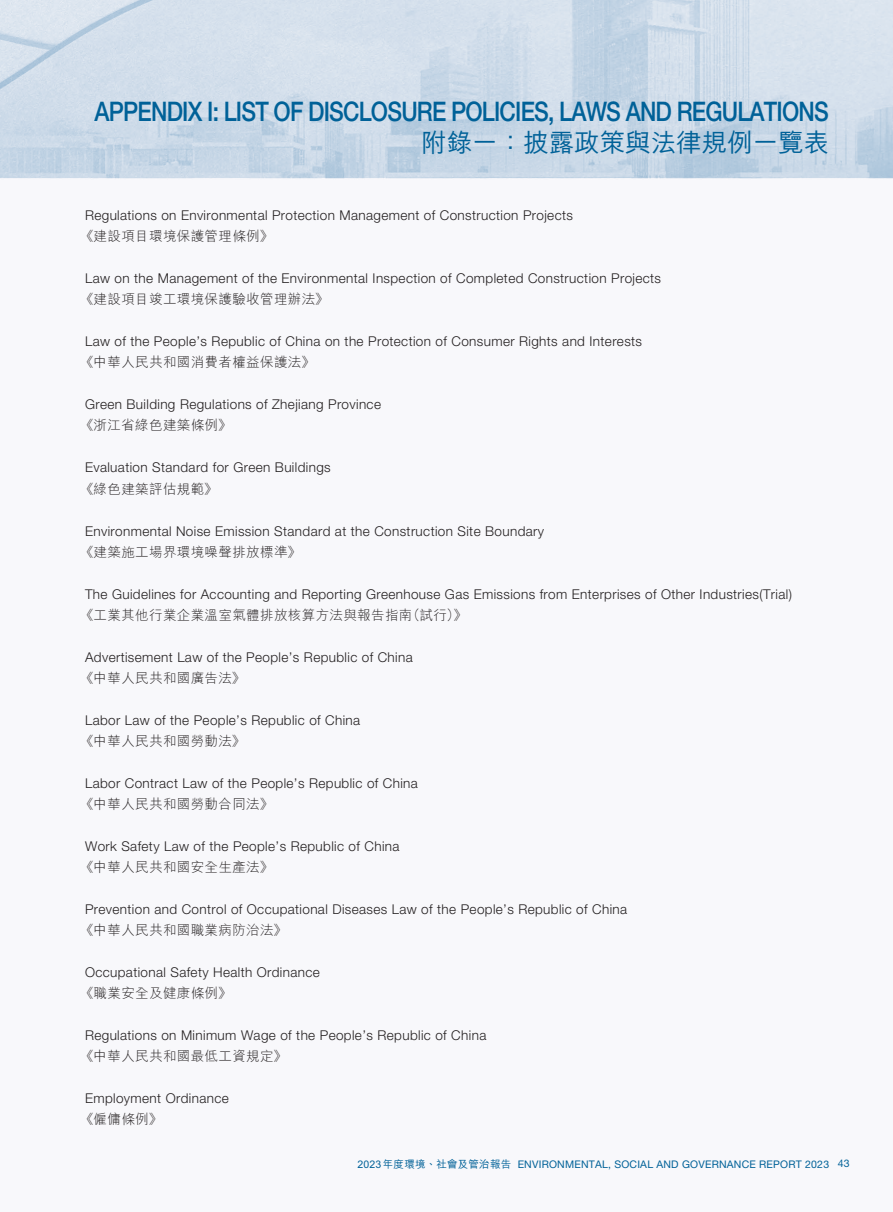
<style>
.page{position:relative;width:893px;height:1212px;background:#fff}
.page>*{position:absolute;margin:0;border:0;box-sizing:border-box;transform-origin:0 0}
.t1{font:500 27px "Helvetica Neue LT Std";letter-spacing:-.035em;color:#006198;scale:.84 1}
.t2{font:500 25.5px "M Hei HK";color:#006198}
.t3{font:300 13.5px "Helvetica Neue LT Std";letter-spacing:.03em;color:#231f20}
.t4{font:300 13.5px "M Hei HK";letter-spacing:.03em;color:#231f20}
.t5{font:10.5px "Helvetica Neue LT Std";letter-spacing:.02em;color:#006198}
.s1{font-family:"M Hei HK";font-weight:500}
</style>
<div class="page">
<img style="left:0;top:0;width:893px;height:180px">
<h1 class="t1" style="left:95px;top:95px;width:876px">APPENDIX I: LIST OF DISCLOSURE POLICIES, LAWS AND REGULATIONS</h1>
<h2 class="t2" style="left:421px;top:124px;width:409px">附錄一：披露政策與法律規例一覽表</h2>
<p class="t3" style="left:85px;top:207px;width:489px">Regulations on Environmental Protection Management of Construction Projects</p>
<p class="t4" style="left:80px;top:227px;width:194px">《建設項目環境保護管理條例》</p>
<p class="t3" style="left:85px;top:270px;width:578px">Law on the Management of the Environmental Inspection of Completed Construction Projects</p>
<p class="t4" style="left:80px;top:290px;width:249px">《建設項目竣工環境保護驗收管理辦法》</p>
<p class="t3" style="left:85px;top:333px;width:559px">Law of the People’s Republic of China on the Protection of Consumer Rights and Interests</p>
<p class="t4" style="left:80px;top:353px;width:236px">《中華人民共和國消費者權益保護法》</p>
<p class="t3" style="left:85px;top:396px;width:297px">Green Building Regulations of Zhejiang Province</p>
<p class="t4" style="left:80px;top:416px;width:152px">《浙江省綠色建築條例》</p>
<p class="t3" style="left:85px;top:459px;width:247px">Evaluation Standard for Green Buildings</p>
<p class="t4" style="left:80px;top:479px;width:138px">《綠色建築評估規範》</p>
<p class="t3" style="left:85px;top:522px;width:461px">Environmental Noise Emission Standard at the Construction Site Boundary</p>
<p class="t4" style="left:80px;top:542px;width:222px">《建築施工場界環境噪聲排放標準》</p>
<p class="t3" style="left:85px;top:585px;width:708px">The Guidelines for Accounting and Reporting Greenhouse Gas Emissions from Enterprises of Other Industries(Trial)</p>
<p class="t4" style="left:80px;top:605px;width:388px">《工業其他行業企業溫室氣體排放核算方法與報告指南（試行）》</p>
<p class="t3" style="left:85px;top:648px;width:329px">Advertisement Law of the People’s Republic of China</p>
<p class="t4" style="left:80px;top:668px;width:166px">《中華人民共和國廣告法》</p>
<p class="t3" style="left:85px;top:711px;width:277px">Labor Law of the People’s Republic of China</p>
<p class="t4" style="left:80px;top:731px;width:166px">《中華人民共和國勞動法》</p>
<p class="t3" style="left:85px;top:774px;width:334px">Labor Contract Law of the People’s Republic of China</p>
<p class="t4" style="left:80px;top:794px;width:194px">《中華人民共和國勞動合同法》</p>
<p class="t3" style="left:85px;top:837px;width:316px">Work Safety Law of the People’s Republic of China</p>
<p class="t4" style="left:80px;top:857px;width:194px">《中華人民共和國安全生產法》</p>
<p class="t3" style="left:85px;top:900px;width:544px">Prevention and Control of Occupational Diseases Law of the People’s Republic of China</p>
<p class="t4" style="left:80px;top:920px;width:208px">《中華人民共和國職業病防治法》</p>
<p class="t3" style="left:85px;top:963px;width:236px">Occupational Safety Health Ordinance</p>
<p class="t4" style="left:80px;top:983px;width:152px">《職業安全及健康條例》</p>
<p class="t3" style="left:85px;top:1026px;width:403px">Regulations on Minimum Wage of the People’s Republic of China</p>
<p class="t4" style="left:80px;top:1046px;width:208px">《中華人民共和國最低工資規定》</p>
<p class="t3" style="left:85px;top:1089px;width:145px">Employment Ordinance</p>
<p class="t4" style="left:80px;top:1109px;width:83px">《僱傭條例》</p>
<p class="t5" style="left:357px;top:1157px;width:494px"><span class="s1">2023年度環境、社會及管治報告</span> ENVIRONMENTAL, SOCIAL AND GOVERNANCE REPORT 2023 43</p>
</div>
